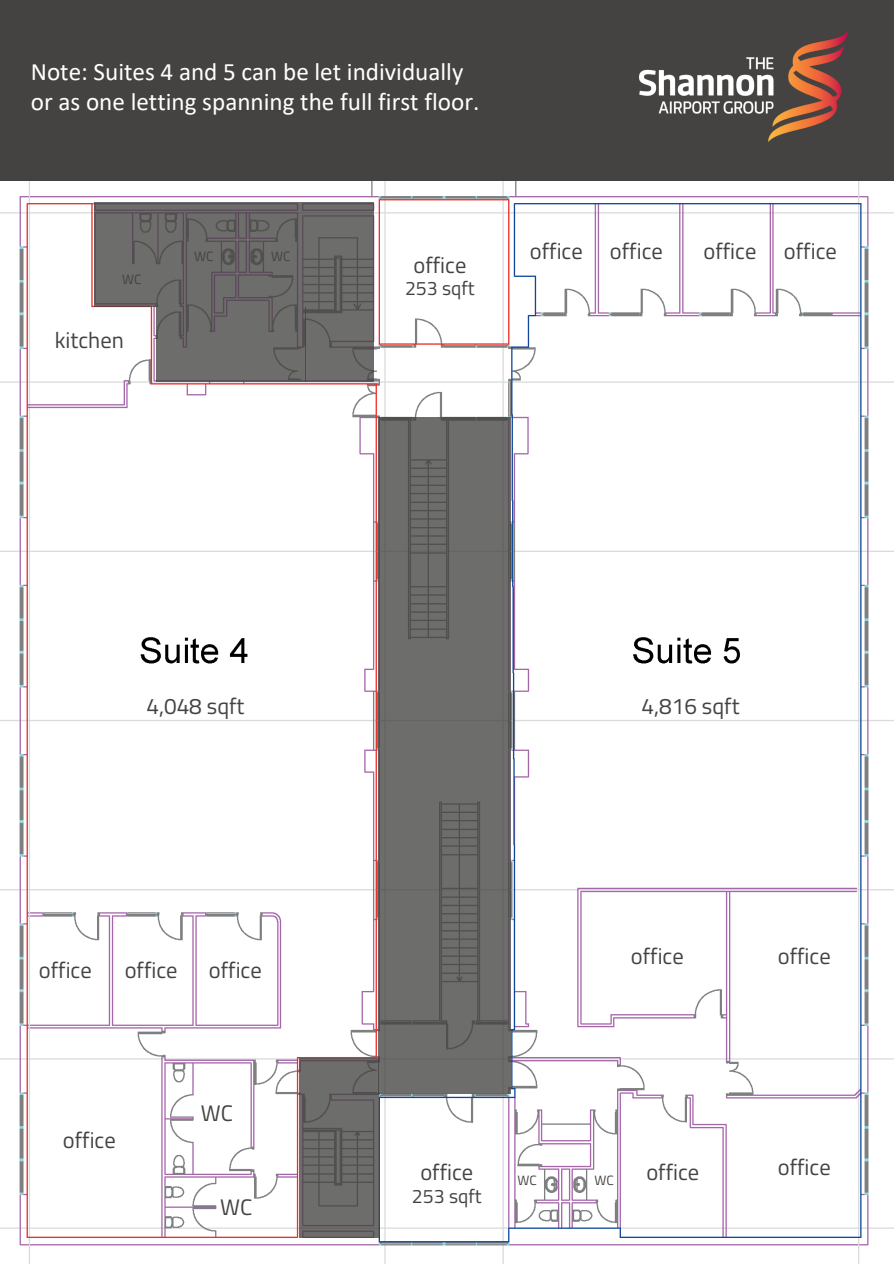
<style>
.page{position:relative;width:894px;height:1264px;background:#fff}
.page>*{position:absolute;margin:0;border:0;box-sizing:border-box;transform-origin:0 0}
.t1{font:25.05px/29.2px "Calibri";color:#fff}
.t2{font:22.5px "Titillium";color:#444341}
.t3{font:19.5px "Titillium";color:#444341}
.t4{font:13.5px "Titillium";color:#444341}
</style>
<div class="page">
<img style="left:0;top:181px;width:893px;height:1082px">
<div style="left:0;top:0;width:893px;height:180px;background:#444341"></div>
<img style="left:639px;top:32px;width:208px;height:109px">
<svg style="left:95px;top:202px;width:279px;height:105px;fill:#6d6d6b"></svg>
<svg style="left:157px;top:307px;width:149px;height:74px;fill:#6d6d6b"></svg>
<svg style="left:306px;top:307px;width:68px;height:74px;fill:#6d6d6b"></svg>
<svg style="left:378px;top:417px;width:133px;height:676px;fill:#6d6d6b"></svg>
<svg style="left:299px;top:1057px;width:79px;height:180px;fill:#6d6d6b"></svg>
<p class="t1" style="left:31px;top:57px;width:450px">Note: Suites 4 and 5 can be let individually or as one letting spanning the full first floor.</p>
<p class="t4" style="left:122px;top:269px;width:21px">WC</p>
<p class="t2" style="left:55px;top:324px;width:70px">kitchen</p>
<p class="t4" style="left:194px;top:246px;width:21px">WC</p>
<p class="t4" style="left:271px;top:246px;width:21px">WC</p>
<p class="t2" style="left:413px;top:248px;width:54px">office</p>
<p class="t3" style="left:405px;top:274px;width:71px">253 sqft</p>
<p class="t2" style="left:529px;top:235px;width:134px">office office</p>
<p class="t2" style="left:703px;top:235px;width:135px">office office</p>
<p class="t2" style="left:146px;top:690px;width:100px">4,048 sqft</p>
<p class="t2" style="left:641px;top:690px;width:100px">4,816 sqft</p>
<p class="t2" style="left:39px;top:953px;width:54px">office</p>
<p class="t2" style="left:125px;top:953px;width:54px">office</p>
<p class="t2" style="left:209px;top:953px;width:54px">office</p>
<p class="t2" style="left:63px;top:1123px;width:54px">office</p>
<p class="t2" style="left:201px;top:1096px;width:34px">WC</p>
<p class="t2" style="left:220px;top:1190px;width:34px">WC</p>
<p class="t2" style="left:630px;top:939px;width:54px">office</p>
<p class="t2" style="left:777px;top:939px;width:54px">office</p>
<p class="t2" style="left:420px;top:1155px;width:54px">office</p>
<p class="t3" style="left:412px;top:1181px;width:71px">253 sqft</p>
<p class="t4" style="left:517px;top:1170px;width:21px">WC</p>
<p class="t4" style="left:594px;top:1170px;width:21px">WC</p>
<p class="t2" style="left:646px;top:1155px;width:54px">office</p>
<p class="t2" style="left:777px;top:1150px;width:54px">office</p>
</div>
